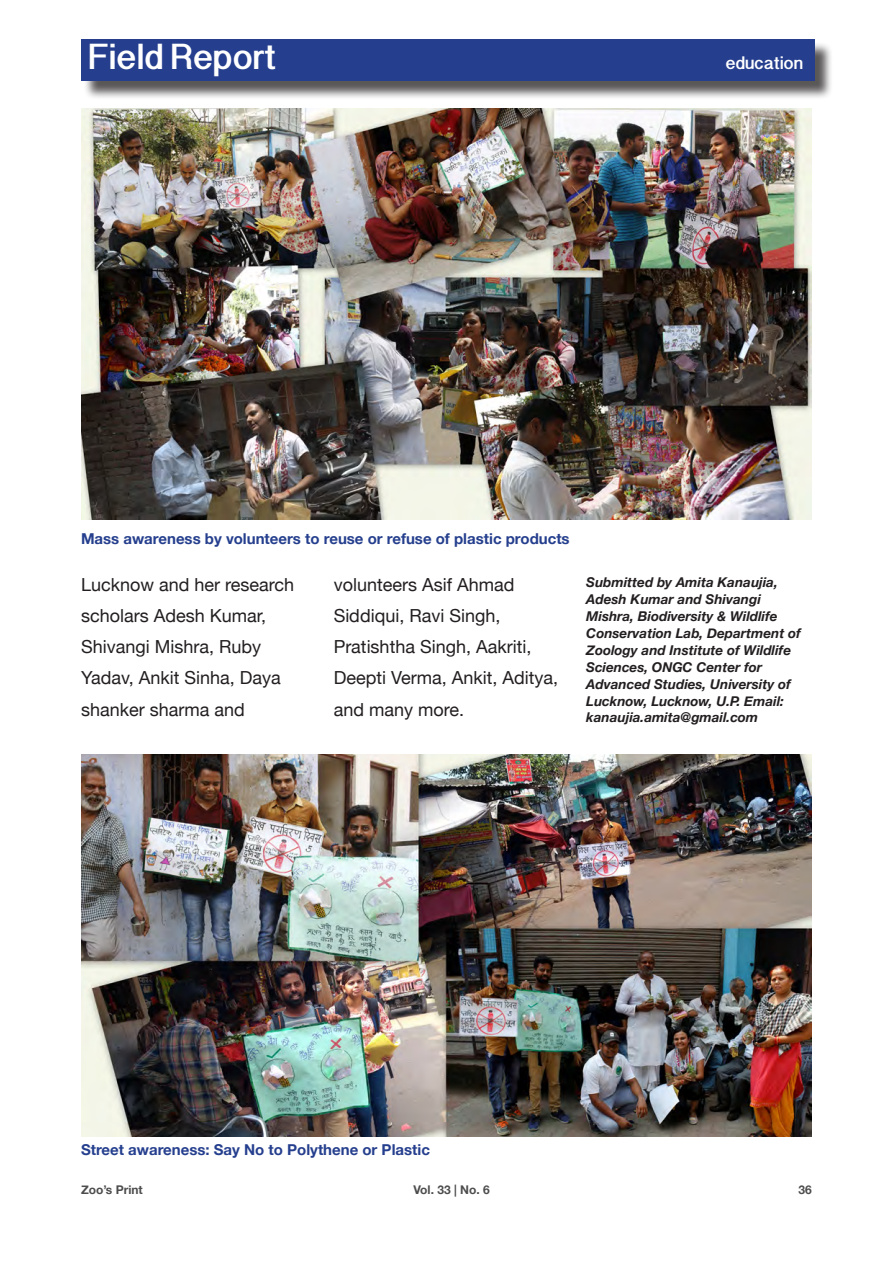
<style>
.page{position:relative;width:893px;height:1263px;background:#fff}
.page>*{position:absolute;margin:0;border:0;box-sizing:border-box;transform-origin:0 0}
.t1{font:700 36px "Devanagari Sangam MN";color:#fff}
.t2{font:18px/31px "Helvetica Neue";color:#231f20}
.t3{font:700 18px "Devanagari Sangam MN";color:#fff}
.t4{font:700 15px "Helvetica Neue";color:#253f8e}
.t5{font:italic 700 13.5px/17px "Helvetica Neue";color:#231f20}
.t6{font:700 12px "Helvetica Neue";color:#4d4d4d}
</style>
<div class="page">
<div style="left:83px;top:41px;width:750px;height:59px;background:#231f20;opacity:.75"></div>
<div style="left:81px;top:39px;width:733px;height:42px;background:#253f8e"></div>
<img style="left:81px;top:108px;width:731px;height:411px">
<img style="left:81px;top:755px;width:731px;height:381px">
<h1 class="t1" style="left:88px;top:35px;width:189px">Field Report</h1>
<h2 class="t3" style="left:725px;top:52px;width:79px">education</h2>
<p class="t4" style="left:81px;top:527px;width:490px">Mass awareness by volunteers to reuse or refuse of plastic products</p>
<p class="t2" style="left:81px;top:570px;width:215px">Lucknow and her research scholars Adesh Kumar,<br>Shivangi Mishra, Ruby<br>Yadav, Ankit Sinha, Daya shanker sharma and</p>
<p class="t2" style="left:334px;top:570px;width:226px">volunteers Asif Ahmad<br>Siddiqui, Ravi Singh,<br>Pratishtha Singh, Aakriti,<br>Deepti Verma, Ankit, Aditya, and many more.</p>
<p class="t5" style="left:586px;top:574px;width:216px">Submitted by Amita Kanaujia,<br>Adesh Kumar and Shivangi<br>Mishra, Biodiversity &amp; Wildlife<br>Conservation Lab, Department of<br>Zoology and Institute of Wildlife<br>Sciences, ONGC Center for<br>Advanced Studies, University of<br>Lucknow, Lucknow, U.P. Email: kanaujia.amita@gmail.com</p>
<p class="t4" style="left:81px;top:1138px;width:350px">Street awareness: Say No to Polythene or Plastic</p>
<p class="t6" style="left:81px;top:1180px;width:63px">Zoo’s Print</p>
<p class="t6" style="left:413px;top:1180px;width:78px">Vol. 33 | No. 6</p>
<p class="t6" style="left:799px;top:1180px;width:15px">36</p>
</div>
